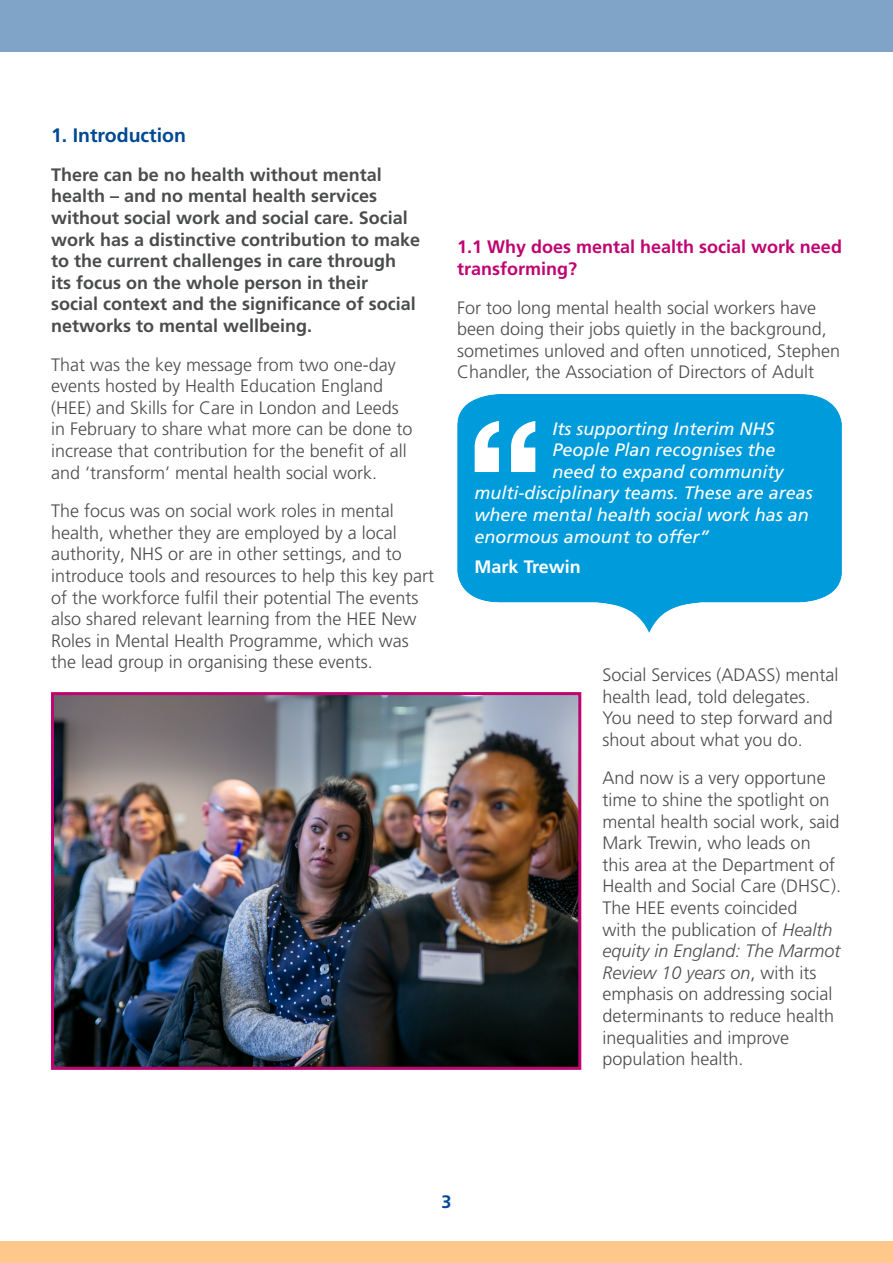
<style>
.page{position:relative;width:893px;height:1263px;background:#fff}
.page>*{position:absolute;margin:0;border:0;box-sizing:border-box;transform-origin:0 0}
.Heading_1{font:700 19.5px "Frutiger LT Pro";color:#004992}
.Body{font:300 18px/21.6px "Frutiger LT Pro";color:#4b4c4d}
.Body-2{font:700 18px/21.6px "Frutiger LT Pro";color:#4b4c4d}
.Body-3{font:italic 18px "Frutiger LT Pro";color:#fff}
.Heading_2{font:700 18px/21.6px "Frutiger LT Pro";color:#bf0471}
.Body-4{font:700 18px "Frutiger LT Pro";color:#fff}
.t1{font:700 18px "Frutiger LT Pro";color:#004992}
.s1{font-style:italic}
</style>
<div class="page">
<div style="left:0;top:0;width:893px;height:51px;background:#80a4c8"></div>
<div style="left:0;top:1242px;width:893px;height:21px;background:#fdc88a"></div>
<img style="left:457px;top:394px;width:385px;height:238px">
<svg style="left:474px;top:421px;width:61px;height:51px"></svg>
<img style="left:55px;top:696px;width:522px;height:370px">
<div style="left:51px;top:692px;width:530px;height:378px;border:3px solid #bf0471"></div>
<p class="Heading_1" style="left:51px;top:124px;width:137px">1. Introduction</p>
<p class="Body-2" style="left:51px;top:164px;width:371px">There can be no health without mental health – and no mental health services without social work and social care. Social work has a distinctive contribution to make to the current challenges in care through its focus on the whole person in their<br>social context and the significance of social networks to mental wellbeing.</p>
<p class="Body" style="left:51px;top:354px;width:363px">That was the key message from two one-day events hosted by Health Education England (HEE) and Skills for Care in London and Leeds in February to share what more can be done to increase that contribution for the benefit of all and ‘transform’ mental health social work.</p>
<p class="Body" style="left:51px;top:500px;width:385px">The focus was on social work roles in mental health, whether they are employed by a local authority, NHS or are in other settings, and to introduce tools and resources to help this key part of the workforce fulfil their potential The events also shared relevant learning from the HEE New Roles in Mental Health Programme, which was the lead group in organising these events.</p>
<p class="Heading_2" style="left:457px;top:236px;width:386px">1.1 Why does mental health social work need transforming?</p>
<p class="Body" style="left:457px;top:297px;width:385px">For too long mental health social workers have been doing their jobs quietly in the background, sometimes unloved and often unnoticed, Stephen Chandler, the Association of Directors of Adult</p>
<p class="Body-3" style="left:552px;top:418px;width:224px">Its supporting Interim NHS</p>
<p class="Body-3" style="left:552px;top:439px;width:225px">People Plan recognises the</p>
<p class="Body-3" style="left:552px;top:461px;width:233px">need to expand community</p>
<p class="Body-3" style="left:475px;top:482px;width:340px">multi-disciplinary teams. These are areas</p>
<p class="Body-3" style="left:475px;top:504px;width:336px">where mental health social work has an</p>
<p class="Body-3" style="left:475px;top:526px;width:236px">enormous amount to offer”</p>
<p class="Body-4" style="left:475px;top:556px;width:108px">Mark Trewin</p>
<p class="Body" style="left:603px;top:664px;width:237px">Social Services (ADASS) mental health lead, told delegates.<br>You need to step forward and shout about what you do.</p>
<p class="Body" style="left:603px;top:767px;width:240px">And now is a very opportune time to shine the spotlight on mental health social work, said<br>Mark Trewin, who leads on this area at the Department of<br>Health and Social Care (DHSC).<br>The HEE events coincided<br>with the publication of <span class="s1">Health equity in England: The Marmot<br>Review 10 years on</span>, with its emphasis on addressing social determinants to reduce health inequalities and improve population health.</p>
<p class="t1" style="left:441px;top:1191px;width:12px">3</p>
</div>
